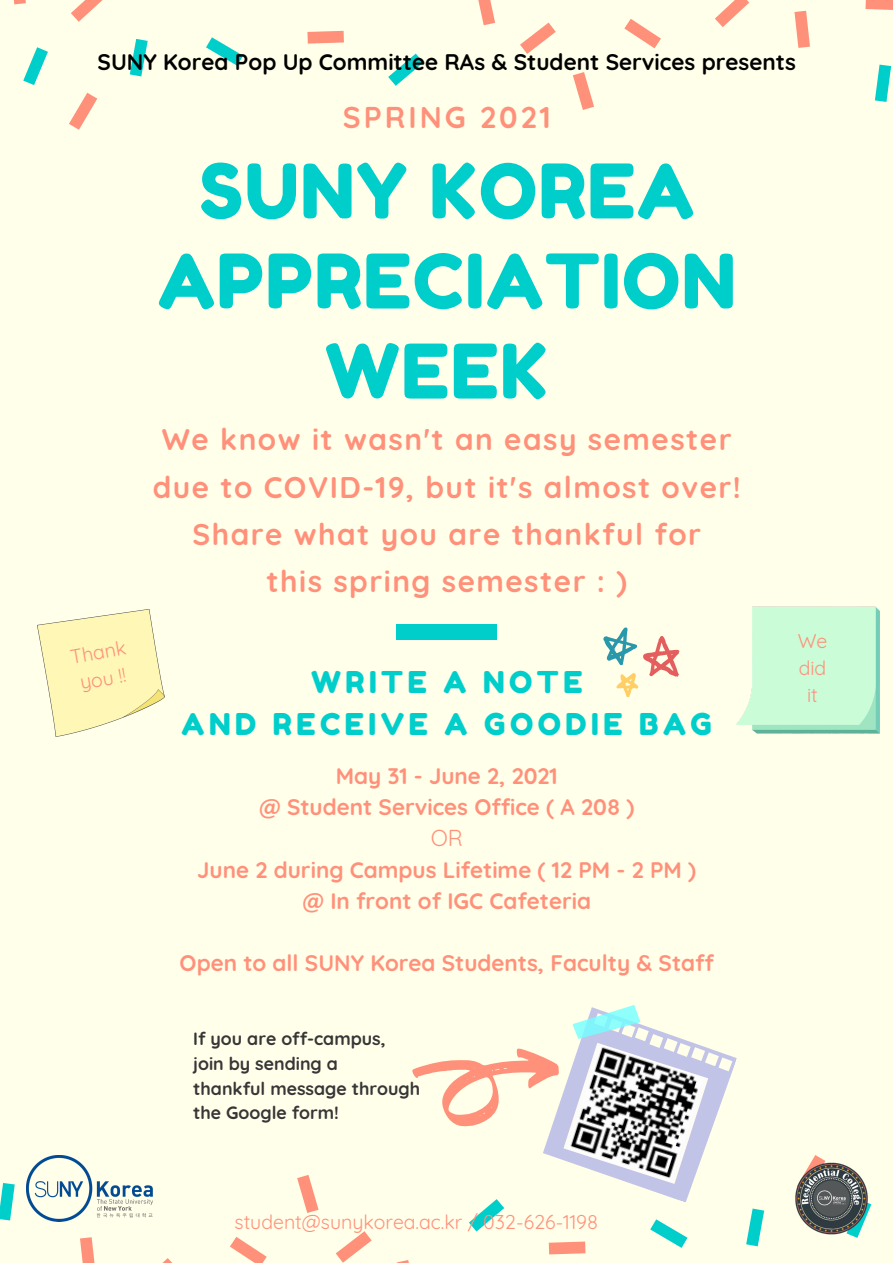
<style>
.page{position:relative;width:893px;height:1263px;background:#ffffea}
.page>*{position:absolute;margin:0;border:0;box-sizing:border-box;transform-origin:0 0}
.t1{font:75px "Fredoka One";letter-spacing:.02em;color:#00cecb}
.t2{font:30px "Fredoka One";letter-spacing:.15em;color:#00cecb}
.t3{font:700 30px "Quicksand";letter-spacing:.1em;color:#ff917b}
.t4{font:700 29.85px "Quicksand";letter-spacing:.05em;color:#ff917b}
.t5{font:700 22.5px "Quicksand";color:#000}
.t6{font:700 22.42px "Quicksand";color:#ff917b}
.t7{font:22.42px "Quicksand";color:#ff917b}
.t8{font:19.5px "Quicksand";color:#ff917b}
.t9{font:700 17.77px/24.6px "Quicksand";color:#373536}
</style>
<div class="page">
<div style="left:397px;top:624px;width:100px;height:16px;background:#00cecb"></div>
<svg style="left:13px;top:0;width:13px;height:4px"></svg>
<svg style="left:71px;top:0;width:32px;height:22px"></svg>
<svg style="left:130px;top:39px;width:18px;height:37px"></svg>
<svg style="left:206px;top:37px;width:37px;height:29px"></svg>
<svg style="left:23px;top:47px;width:25px;height:38px"></svg>
<svg style="left:69px;top:93px;width:28px;height:37px"></svg>
<svg style="left:307px;top:31px;width:37px;height:13px"></svg>
<svg style="left:388px;top:54px;width:35px;height:32px"></svg>
<svg style="left:478px;top:0;width:17px;height:25px"></svg>
<svg style="left:624px;top:19px;width:37px;height:29px"></svg>
<svg style="left:794px;top:11px;width:16px;height:37px"></svg>
<svg style="left:715px;top:0;width:34px;height:27px"></svg>
<svg style="left:573px;top:72px;width:21px;height:38px"></svg>
<svg style="left:520px;top:23px;width:36px;height:31px"></svg>
<svg style="left:875px;top:65px;width:16px;height:37px"></svg>
<svg style="left:865px;top:0;width:28px;height:10px"></svg>
<svg style="left:746px;top:1208px;width:18px;height:38px"></svg>
<svg style="left:397px;top:1260px;width:12px;height:3px"></svg>
<svg style="left:230px;top:1237px;width:37px;height:26px"></svg>
<svg style="left:80px;top:1237px;width:15px;height:26px"></svg>
<svg style="left:162px;top:1258px;width:10px;height:5px"></svg>
<svg style="left:297px;top:1175px;width:21px;height:38px"></svg>
<svg style="left:336px;top:1231px;width:36px;height:32px"></svg>
<svg style="left:0;top:1183px;width:15px;height:37px"></svg>
<img style="left:26px;top:1155px;width:127px;height:66px">
<img style="left:37px;top:610px;width:127px;height:126px">
<img style="left:737px;top:606px;width:142px;height:128px">
<svg style="left:603px;top:627px;width:77px;height:70px"></svg>
<img style="left:795px;top:1155px;width:77px;height:83px">
<svg style="left:412px;top:1005px;width:325px;height:249px"></svg>
<p class="t5" style="left:98px;top:47px;width:700px">SUNY Korea Pop Up Committee RAs &amp; Student Services presents</p>
<p class="t3" style="left:343px;top:98px;width:209px">SPRING 2021</p>
<p class="t8" style="left:68px;top:644px;width:58px;rotate:-10deg">Thank</p>
<p class="t8" style="left:78px;top:670px;width:48px;rotate:-10deg">you !!</p>
<p class="t1" style="left:199px;top:145px;width:496px">SUNY KOREA</p>
<p class="t1" style="left:158px;top:235px;width:579px">APPRECIATION</p>
<p class="t1" style="left:325px;top:325px;width:225px">WEEK</p>
<p class="t4" style="left:162px;top:421px;width:571px">We know it wasn't an easy semester</p>
<p class="t4" style="left:153px;top:468px;width:589px">due to COVID-19, but it's almost over!</p>
<p class="t4" style="left:192px;top:515px;width:510px">Share what you are thankful for</p>
<p class="t4" style="left:266px;top:562px;width:362px">this spring semester : )</p>
<p class="t2" style="left:311px;top:664px;width:273px">WRITE A NOTE</p>
<p class="t2" style="left:182px;top:706px;width:532px">AND RECEIVE A GOODIE BAG</p>
<p class="t6" style="left:336px;top:762px;width:223px">May 31 - June 2, 2021</p>
<p class="t6" style="left:259px;top:793px;width:377px">@ Student Services Office ( A 208 )</p>
<p class="t7" style="left:431px;top:824px;width:34px">OR</p>
<p class="t6" style="left:197px;top:855px;width:500px">June 2 during Campus Lifetime ( 12 PM - 2 PM )</p>
<p class="t6" style="left:302px;top:886px;width:290px">@ In front of IGC Cafeteria</p>
<p class="t6" style="left:180px;top:948px;width:536px">Open to all SUNY Korea Students, Faculty &amp; Staff</p>
<p class="t9" style="left:193px;top:1026px;width:194px">If you are off-campus,</p>
<p class="t9" style="left:193px;top:1051px;width:146px">join by sending a</p>
<p class="t9" style="left:193px;top:1075px;width:228px">thankful message through the Google form!</p>
<p class="t8" style="left:234px;top:1209px;width:365px">student@sunykorea.ac.kr / 032-626-1198</p>
<p class="t8" style="left:797px;top:628px;width:31px">We</p>
<p class="t8" style="left:798px;top:655px;width:29px">did</p>
<p class="t8" style="left:807px;top:682px;width:12px">it</p>
</div>
